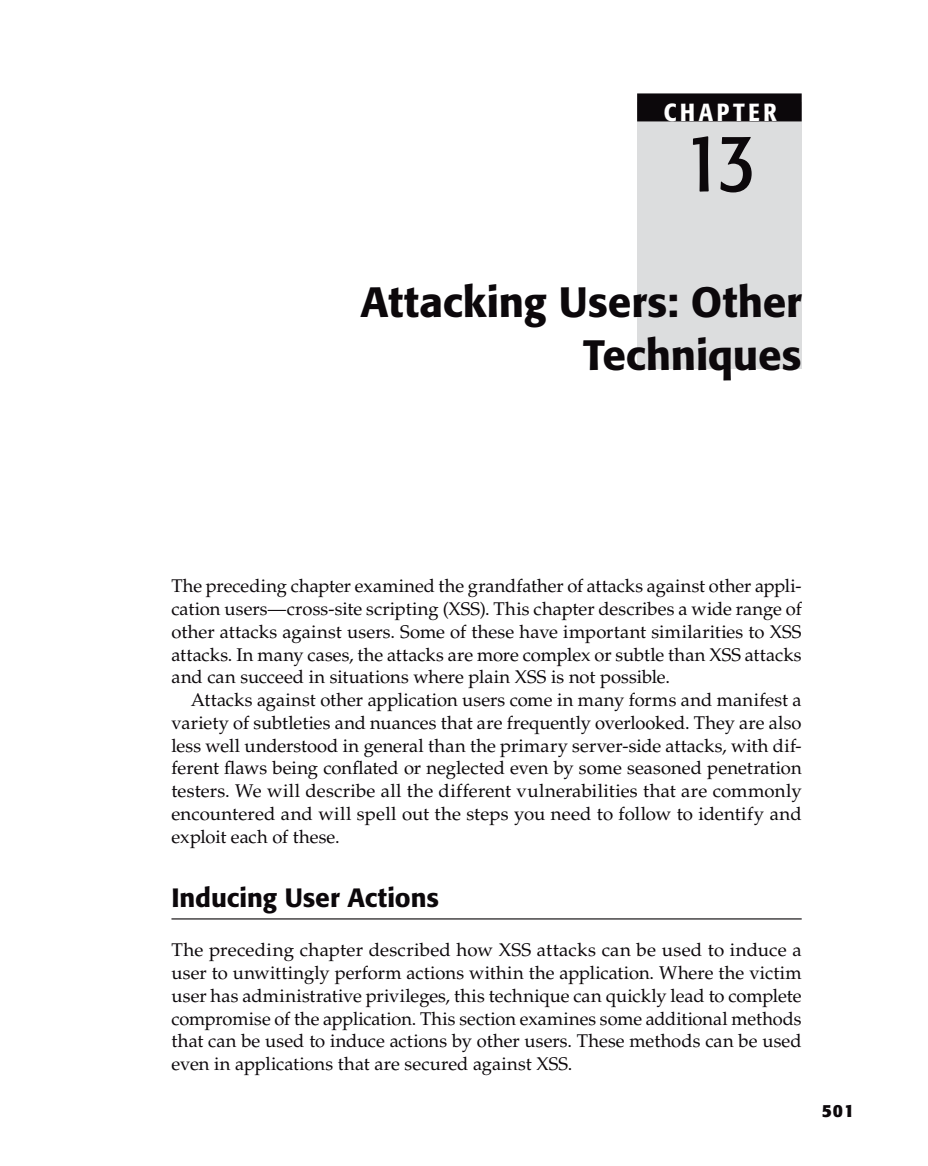
<style>
.page{position:relative;width:928px;height:1166px;background:#fff}
.page>*{position:absolute;margin:0;border:0;box-sizing:border-box;transform-origin:0 0}
.t1{font:condensed 84px "Formata";color:#0c080b}
.t2{font:500 42px/52.5px "Formata";color:#0c080b;text-align:right}
.t3{font:500 26.25px "Formata";color:#0c080b}
.t4{font:500 condensed 24.5px "Formata";letter-spacing:.15em;color:#fff}
.t5{font:18.38px/22.8px "Palatino";color:#0c080b;text-align:justify}
.t6{font:700 17.5px "Formata";color:#0c080b}
</style>
<div class="page">
<div style="left:637px;top:102px;width:164px;height:267px;background:#dcddde"></div>
<div style="left:637px;top:93px;width:164px;height:28px;background:#0c080b"></div>
<hr style="left:171px;top:918px;width:630px;height:1px;background:#0c080b">
<h3 class="t4" style="left:664px;top:103px;width:114px">CHAPTER</h3>
<h1 class="t1" style="left:684px;top:127px;width:74px">13</h1>
<h2 class="t2" style="left:360px;top:280px;width:443px">Attacking Users: Other<br>Techniques</h2>
<p class="t5" style="left:171px;top:577px;width:632px">The preceding chapter examined the grandfather of attacks against other appli&shy;cation users—cross-site scripting (XSS). This chapter describes a wide range of other attacks against users. Some of these have important similarities to XSS attacks. In many cases, the attacks are more complex or subtle than XSS attacks and can succeed in situations where plain XSS is not possible.</p>
<p class="t5" style="left:171px;top:690px;width:632px;text-indent:19px">Attacks against other application users come in many forms and manifest a variety of subtleties and nuances that are frequently overlooked. They are also less well understood in general than the primary server-side attacks, with dif&shy;ferent flaws being conflated or neglected even by some seasoned penetration testers. We will describe all the different vulnerabilities that are commonly encountered and will spell out the steps you need to follow to identify and exploit each of these.</p>
<h3 class="t3" style="left:171px;top:886px;width:269px">Inducing User Actions</h3>
<p class="t5" style="left:171px;top:941px;width:632px">The preceding chapter described how XSS attacks can be used to induce a user to unwittingly perform actions within the application. Where the victim user has administrative privileges, this technique can quickly lead to complete compromise of the application. This section examines some additional methods that can be used to induce actions by other users. These methods can be used even in applications that are secured against XSS.</p>
<p class="t6" style="left:822px;top:1103px;width:34px">501</p>
</div>
